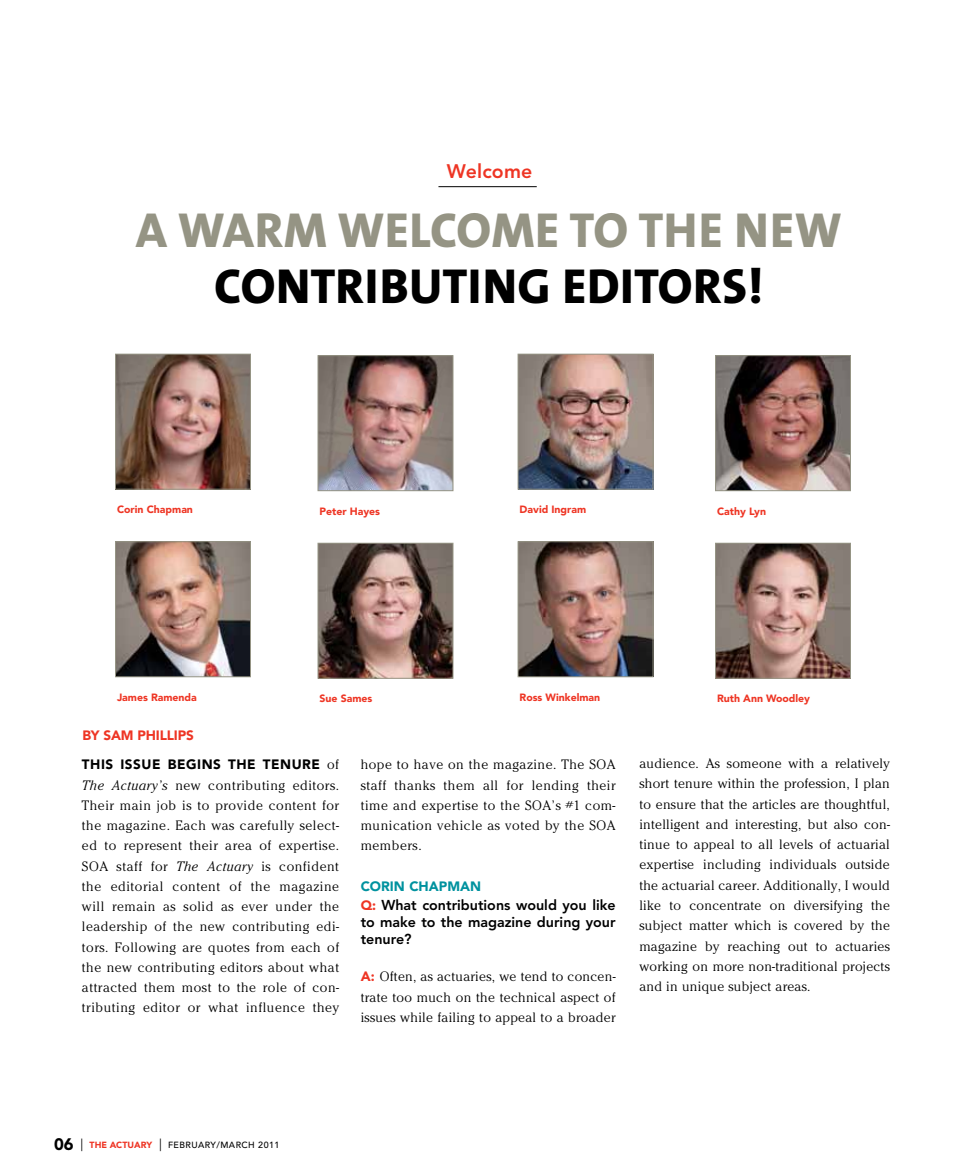
<style>
.page{position:relative;width:972px;height:1175px;background:#fff}
.page>*{position:absolute;margin:0;border:0;box-sizing:border-box;transform-origin:0 0}
.t1{font:800 49.5px "The Mix B8";letter-spacing:.005em;color:#959484}
.t2{font:800 49.5px "The Mix B8";letter-spacing:.01em;color:#000}
.t3{font:800 19.5px "Avenir";letter-spacing:.01em;color:#ee3524}
.t4{font:800 14.25px/17.1px "Avenir";color:#000;text-align:justify}
.t5{font:300 13.5px/20.2px "Cheltenham Std";letter-spacing:.03em;color:#000;text-align:justify}
.t6{font:900 13.5px/29.5px "Avenir";letter-spacing:.04em;color:#000}
.t7{font:900 13.5px "Avenir";color:#00929f}
.t8{font:900 10.5px "Avenir";color:#ee3524}
.t9{font:500 8.85px "Avenir";letter-spacing:.05em;color:#000}
.s1{color:#ee3524}
.s2{font-family:"Cheltenham Std";font-weight:300}
.s3{font-style:italic}
.s4{font-weight:900;font-size:13.5px;color:#ee3524}
.s5{font-family:"Avenir";font-weight:900;color:#ee3524}
.s6{font-weight:900;font-size:16.65px}
.s7{font-weight:400;font-size:12.6px}
.s8{font-weight:900;color:#ee3524}
</style>
<div class="page">
<hr style="left:438px;top:186px;width:99px;height:1px;background:#000">
<img style="left:320px;top:357px;width:131px;height:132px">
<div style="left:318px;top:355px;width:135px;height:136px;border:1px solid #959484"></div>
<img style="left:520px;top:356px;width:131px;height:131px">
<div style="left:518px;top:354px;width:135px;height:135px;border:1px solid #959484"></div>
<img style="left:117px;top:356px;width:132px;height:131px">
<div style="left:115px;top:354px;width:136px;height:135px;border:1px solid #959484"></div>
<img style="left:717px;top:357px;width:132px;height:132px">
<div style="left:715px;top:355px;width:136px;height:136px;border:1px solid #959484"></div>
<img style="left:320px;top:545px;width:131px;height:131px">
<div style="left:318px;top:543px;width:135px;height:135px;border:1px solid #959484"></div>
<img style="left:520px;top:543px;width:131px;height:132px">
<div style="left:518px;top:541px;width:135px;height:136px;border:1px solid #959484"></div>
<img style="left:117px;top:543px;width:132px;height:132px">
<div style="left:115px;top:541px;width:136px;height:136px;border:1px solid #959484"></div>
<img style="left:717px;top:545px;width:132px;height:131px">
<div style="left:715px;top:543px;width:136px;height:135px;border:1px solid #959484"></div>
<h2 class="t3" style="left:447px;top:160px;width:87px">Welcome</h2>
<h1 class="t1" style="left:136px;top:204px;width:706px">A WARM WELCOME TO THE NEW</h1>
<h1 class="t2" style="left:214px;top:260px;width:551px">CONTRIBUTING EDITORS!</h1>
<p class="t8" style="left:117px;top:503px;width:78px">Corin Chapman</p>
<p class="t8" style="left:520px;top:503px;width:68px">David Ingram</p>
<p class="t8" style="left:717px;top:505px;width:51px">Cathy Lyn</p>
<p class="t8" style="left:320px;top:505px;width:62px">Peter Hayes</p>
<p class="t8" style="left:117px;top:691px;width:81px">James Ramenda</p>
<p class="t8" style="left:320px;top:692px;width:54px">Sue Sames</p>
<p class="t8" style="left:520px;top:691px;width:82px">Ross Winkelman</p>
<p class="t8" style="left:717px;top:692px;width:95px">Ruth Ann Woodley</p>
<p class="t6" style="left:82px;top:720px;width:259px"><span class="s1">By Sam Phillips<br></span>This issue begins the tenure <span class="s2">of</span></p>
<p class="t5" style="left:82px;top:774px;width:259px"><span class="s3">The Actuary’s</span> new contributing editors.<br>Their main job is to provide content for the magazine. Each was carefully select&shy;ed to represent their area of expertise.<br>SOA staff for <span class="s3">The Actuary</span> is confident the editorial content of the magazine will remain as solid as ever under the leadership of the new contributing edi&shy;tors. Following are quotes from each of the new contributing editors about what attracted them most to the role of con&shy;tributing editor or what influence they</p>
<p class="t5" style="left:361px;top:754px;width:256px">hope to have on the magazine. The SOA staff thanks them all for lending their time and expertise to the SOA’s #1 com&shy;munication vehicle as voted by the SOA members.</p>
<p class="t7" style="left:361px;top:878px;width:122px">Corin Chapman</p>
<p class="t4" style="left:361px;top:896px;width:256px"><span class="s4">Q:</span> What contributions would you like to make to the magazine during your tenure?</p>
<p class="t5" style="left:361px;top:966px;width:256px"><span class="s5">A:</span> Often, as actuaries, we tend to concen&shy;trate too much on the technical aspect of issues while failing to appeal to a broader</p>
<p class="t5" style="left:639px;top:753px;width:252px">audience. As someone with a relatively short tenure within the profession, I plan to ensure that the articles are thoughtful, intelligent and interesting, but also con&shy;tinue to appeal to all levels of actuarial expertise including individuals outside the actuarial career. Additionally, I would like to concentrate on diversifying the subject matter which is covered by the magazine by reaching out to actuaries working on more non-traditional projects and in unique subject areas.</p>
<p class="t9" style="left:54px;top:1139px;width:227px"><span class="s6">06</span> <span class="s7">|</span> <span class="s8">The Actuary</span> <span class="s7">|</span> FEBRUARY/MARCH 2011</p>
</div>
